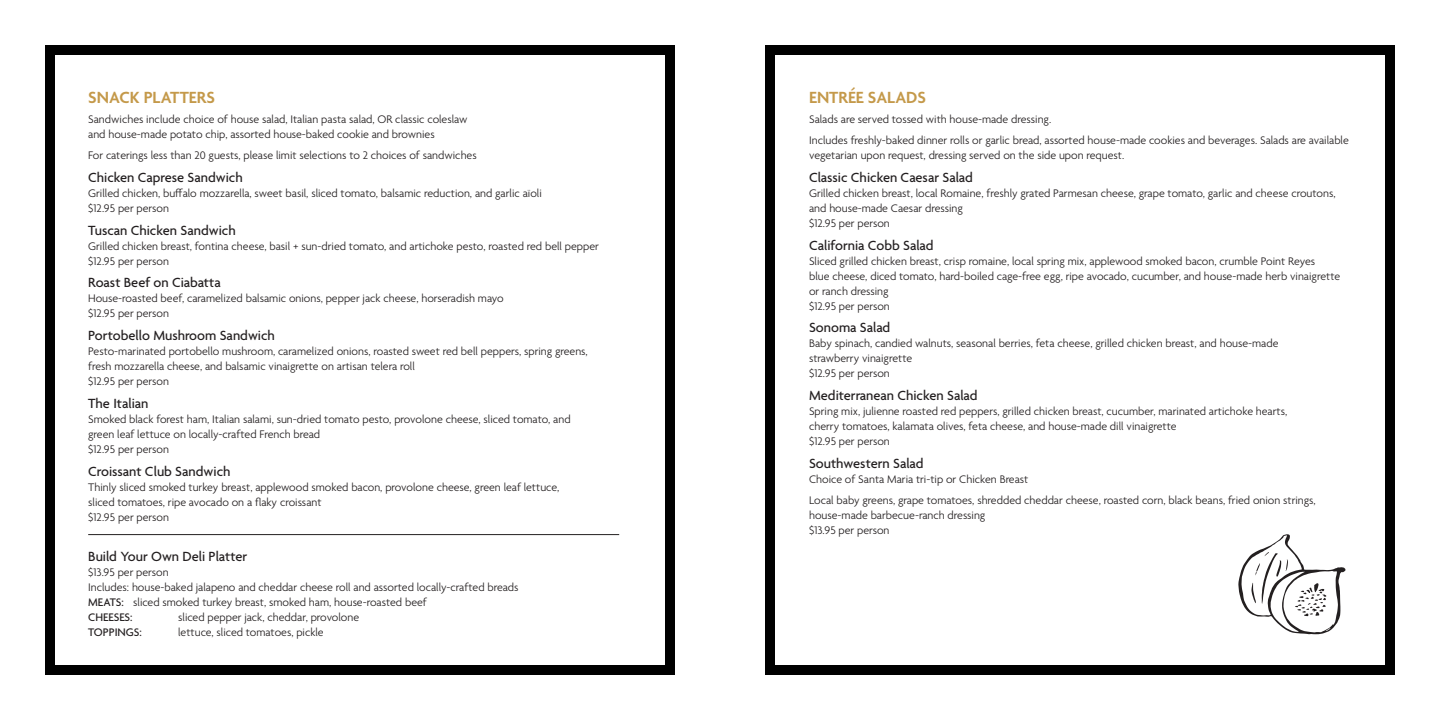
<style>
.page{position:relative;width:1440px;height:720px;background:#fff}
.page>*{position:absolute;margin:0;border:0;box-sizing:border-box;transform-origin:0 0}
.t1{font:600 17.5px "Agenda";color:#c4994a}
.Entrée{font:500 14.38px "Agenda";color:#231f20}
.description{font:300 11.88px/15px "Agenda";color:#231f20}
.description-2{font:500 11.88px "Agenda";color:#231f20}
.s1{font-weight:500}
</style>
<div class="page">
<div style="left:45px;top:45px;width:630px;height:630px;border:10px solid #000"></div>
<div style="left:765px;top:45px;width:630px;height:630px;border:10px solid #000"></div>
<hr style="left:88px;top:534px;width:531px;height:1px;background:#231f20">
<svg style="left:1238px;top:534px;width:108px;height:100px"></svg>
<p class="t1" style="left:88px;top:87px;width:128px">SNACK PLATTERS</p>
<p class="description" style="left:88px;top:113px;width:381px">Sandwiches include choice of house salad, Italian pasta salad, OR classic coleslaw and house-made potato chip, assorted house-baked cookie and brownies</p>
<p class="description" style="left:88px;top:148px;width:390px">For caterings less than 20 guests, please limit selections to 2 choices of sandwiches</p>
<p class="Entrée" style="left:88px;top:169px;width:156px">Chicken Caprese Sandwich</p>
<p class="description" style="left:88px;top:186px;width:455px">Grilled chicken, buffalo mozzarella, sweet basil, sliced tomato, balsamic reduction, and garlic aïoli $12.95 per person</p>
<p class="Entrée" style="left:88px;top:222px;width:149px">Tuscan Chicken Sandwich</p>
<p class="description" style="left:88px;top:239px;width:512px">Grilled chicken breast, fontina cheese, basil + sun-dried tomato, and artichoke pesto, roasted red bell pepper $12.95 per person</p>
<p class="Entrée" style="left:88px;top:275px;width:134px">Roast Beef on Ciabatta</p>
<p class="description" style="left:88px;top:292px;width:417px">House-roasted beef, caramelized balsamic onions, pepper jack cheese, horseradish mayo $12.95 per person</p>
<p class="Entrée" style="left:88px;top:328px;width:188px">Portobello Mushroom Sandwich</p>
<p class="description" style="left:88px;top:345px;width:501px">Pesto-marinated portobello mushroom, caramelized onions, roasted sweet red bell peppers, spring greens, fresh mozzarella cheese, and balsamic vinaigrette on artisan telera roll<br>$12.95 per person</p>
<p class="Entrée" style="left:88px;top:396px;width:62px">The Italian</p>
<p class="description" style="left:88px;top:413px;width:484px">Smoked black forest ham, Italian salami, sun-dried tomato pesto, provolone cheese, sliced tomato, and green leaf lettuce on locally-crafted French bread<br>$12.95 per person</p>
<p class="Entrée" style="left:88px;top:464px;width:144px">Croissant Club Sandwich</p>
<p class="description" style="left:88px;top:480px;width:473px">Thinly sliced smoked turkey breast, applewood smoked bacon, provolone cheese, green leaf lettuce, sliced tomatoes, ripe avocado on a flaky croissant<br>$12.95 per person</p>
<p class="Entrée" style="left:88px;top:549px;width:160px">Build Your Own Deli Platter</p>
<p class="description" style="left:88px;top:566px;width:432px">$13.95 per person<br>Includes: house-baked jalapeno and cheddar cheese roll and assorted locally-crafted breads <span class="s1">MEATS:</span> sliced smoked turkey breast, smoked ham, house-roasted beef<br><span class="s1">CHEESES:</span></p>
<p class="description" style="left:178px;top:611px;width:183px">sliced pepper jack, cheddar, provolone</p>
<p class="description-2" style="left:88px;top:626px;width:55px">TOPPINGS:</p>
<p class="description" style="left:178px;top:626px;width:147px">lettuce, sliced tomatoes, pickle</p>
<p class="t1" style="left:809px;top:87px;width:118px">ENTRÉE SALADS</p>
<p class="description" style="left:809px;top:113px;width:244px">Salads are served tossed with house-made dressing.</p>
<p class="description" style="left:809px;top:133px;width:541px">Includes freshly-baked dinner rolls or garlic bread, assorted house-made cookies and beverages. Salads are available vegetarian upon request, dressing served on the side upon request.</p>
<p class="Entrée" style="left:809px;top:169px;width:165px">Classic Chicken Caesar Salad</p>
<p class="description" style="left:809px;top:186px;width:528px">Grilled chicken breast, local Romaine, freshly grated Parmesan cheese, grape tomato, garlic and cheese croutons, and house-made Caesar dressing<br>$12.95 per person</p>
<p class="Entrée" style="left:809px;top:237px;width:126px">California Cobb Salad</p>
<p class="description" style="left:809px;top:254px;width:533px">Sliced grilled chicken breast, crisp romaine, local spring mix, applewood smoked bacon, crumble Point Reyes<br>blue cheese, diced tomato, hard-boiled cage-free egg, ripe avocado, cucumber, and house-made herb vinaigrette or ranch dressing<br>$12.95 per person</p>
<p class="Entrée" style="left:809px;top:320px;width:83px">Sonoma Salad</p>
<p class="description" style="left:809px;top:337px;width:471px">Baby spinach, candied walnuts, seasonal berries, feta cheese, grilled chicken breast, and house-made strawberry vinaigrette<br>$12.95 per person</p>
<p class="Entrée" style="left:809px;top:388px;width:170px">Mediterranean Chicken Salad</p>
<p class="description" style="left:809px;top:405px;width:480px">Spring mix, julienne roasted red peppers, grilled chicken breast, cucumber, marinated artichoke hearts, cherry tomatoes, kalamata olives, feta cheese, and house-made dill vinaigrette<br>$12.95 per person</p>
<p class="Entrée" style="left:809px;top:456px;width:116px">Southwestern Salad</p>
<p class="description" style="left:809px;top:473px;width:221px">Choice of Santa Maria tri-tip or Chicken Breast</p>
<p class="description" style="left:809px;top:493px;width:508px">Local baby greens, grape tomatoes, shredded cheddar cheese, roasted corn, black beans, fried onion strings, house-made barbecue-ranch dressing<br>$13.95 per person</p>
</div>
